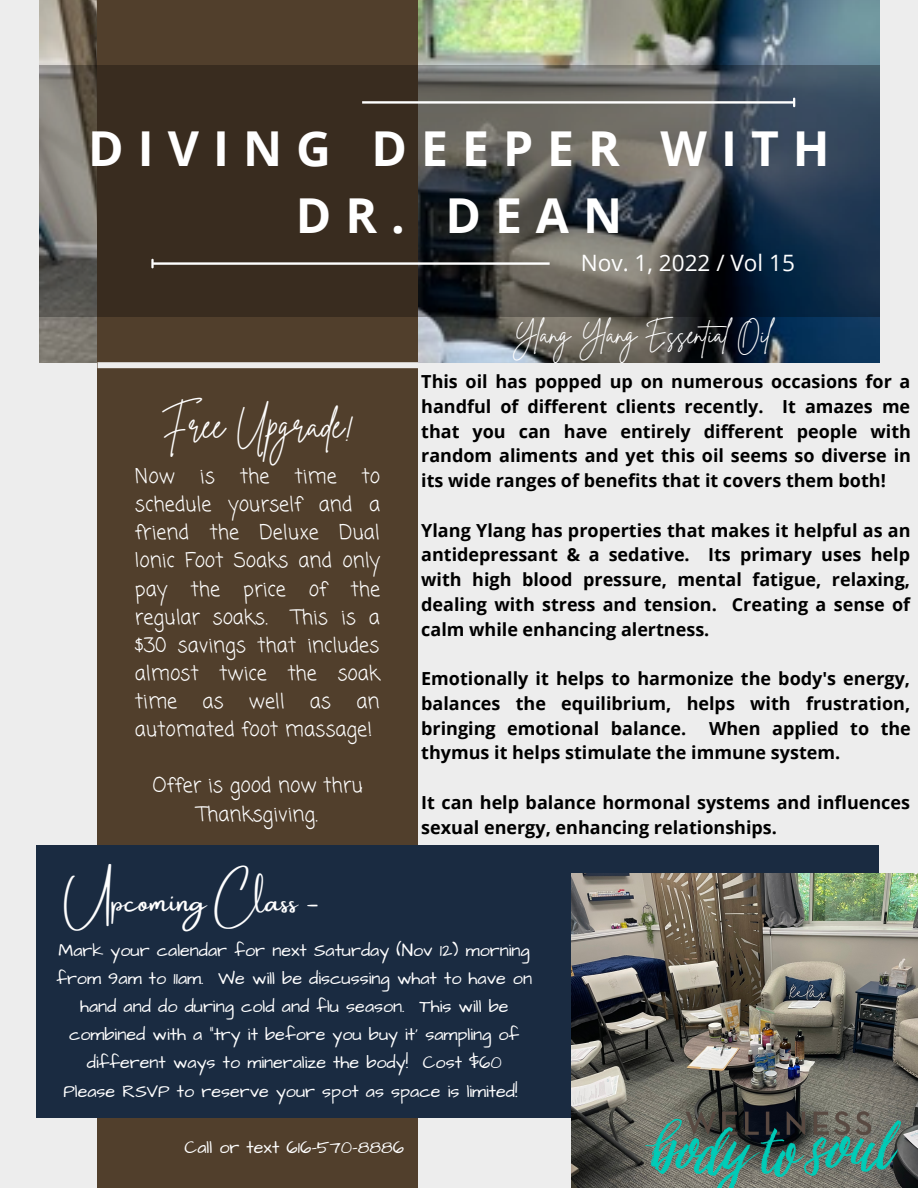
<style>
.page{position:relative;width:918px;height:1188px;background:#ededed}
.page>*{position:absolute;margin:0;border:0;box-sizing:border-box;transform-origin:0 0}
.t1{font:700 48.15px/66.3px "Open Sans";letter-spacing:.29em;color:#fff;text-align:center}
.t2{font:36.45px "Brittany Signature";color:#fff}
.t3{font:31.05px "Amsterdam One";color:#fff}
.t4{font:26.1px "Brittany Signature";color:#fff}
.t5{font:22.5px "Open Sans";color:#fff}
.t6{font:20.1px/28.2px "Coming Soon";color:#fff;text-align:justify}
.t7{font:700 18px/24.8px "Open Sans";color:#000;text-align:justify}
.t8{font:18px/28.2px "Architects Daughter";color:#fff;text-align:center}
</style>
<div class="page">
<img style="left:39px;top:0;width:840px;height:362px">
<div style="left:98px;top:0;width:320px;height:1188px;background:#513f2c"></div>
<svg style="left:39px;top:65px;width:840px;height:252px;background:#42413f"></svg>
<hr style="left:362px;top:101px;width:432px;height:3px;background:#fff">
<svg style="left:793px;top:98px;width:2px;height:9px"></svg>
<hr style="left:153px;top:262px;width:397px;height:3px;background:#fff">
<svg style="left:151px;top:259px;width:3px;height:9px"></svg>
<div style="left:98px;top:362px;width:320px;height:6px;background:#ededed"></div>
<div style="left:36px;top:846px;width:843px;height:272px;background:#1a2b41"></div>
<img style="left:572px;top:874px;width:346px;height:314px">
<img style="left:645px;top:1111px;width:256px;height:77px">
<h1 class="t1" style="left:88px;top:115px;width:743px">DIVING DEEPER WITH<br>DR. DEAN</h1>
<p class="t5" style="left:581px;top:247px;width:216px">Nov. 1, 2022 / Vol 15</p>
<h3 class="t4" style="left:512px;top:318px;width:261px">Ylang Ylang Essential Oil</h3>
<p class="t7" style="left:421px;top:369px;width:491px">This oil has popped up on numerous occasions for a handful of different clients recently. It amazes me that you can have entirely different people with random aliments and yet this oil seems so diverse in its wide ranges of benefits that it covers them both!</p>
<p class="t7" style="left:421px;top:517px;width:491px">Ylang Ylang has properties that makes it helpful as an antidepressant &amp; a sedative. Its primary uses help with high blood pressure, mental fatigue, relaxing, dealing with stress and tension. Creating a sense of calm while enhancing alertness.</p>
<p class="t7" style="left:421px;top:666px;width:491px">Emotionally it helps to harmonize the body's energy, balances the equilibrium, helps with frustration, bringing emotional balance.</p>
<h2 class="t2" style="left:161px;top:401px;width:196px">Free Upgrade!</h2>
<p class="t6" style="left:135px;top:463px;width:247px">Now is the time to schedule yourself and a friend the Deluxe Dual Ionic Foot Soaks and only pay the price of the regular soaks. This is a $30 savings that includes almost twice the soak time</p>
<p class="t6" style="left:202px;top:688px;width:23px">as</p>
<p class="t6" style="left:249px;top:688px;width:37px">well</p>
<p class="t6" style="left:310px;top:688px;width:23px">as</p>
<p class="t6" style="left:135px;top:688px;width:246px;text-indent:221px">an automated foot massage!</p>
<p class="t6" style="left:152px;top:773px;width:212px;text-align:center">Offer is good now thru<br>Thanksgiving.</p>
<h3 class="t3" style="left:64px;top:884px;width:257px">Upcoming Class -</h3>
<p class="t8" style="left:56px;top:937px;width:477px">Mark your calendar for next Saturday (Nov 12) morning from 9am to 11am. We will be discussing what to have on hand and do during cold and flu season. This will be combined with a "try it before you buy it' sampling of different ways to mineralize the body! Cost $60<br>Please RSVP to reserve your spot as space is limited!</p>
<p class="t8" style="left:185px;top:1133px;width:221px">Call or text 616-570-8886</p>
<p class="t7" style="left:421px;top:715px;width:491px;text-indent:288px">When applied to the thymus it helps stimulate the immune system.</p>
<p class="t7" style="left:421px;top:789px;width:490px">It can help balance hormonal systems and influences sexual energy, enhancing relationships.</p>
</div>
